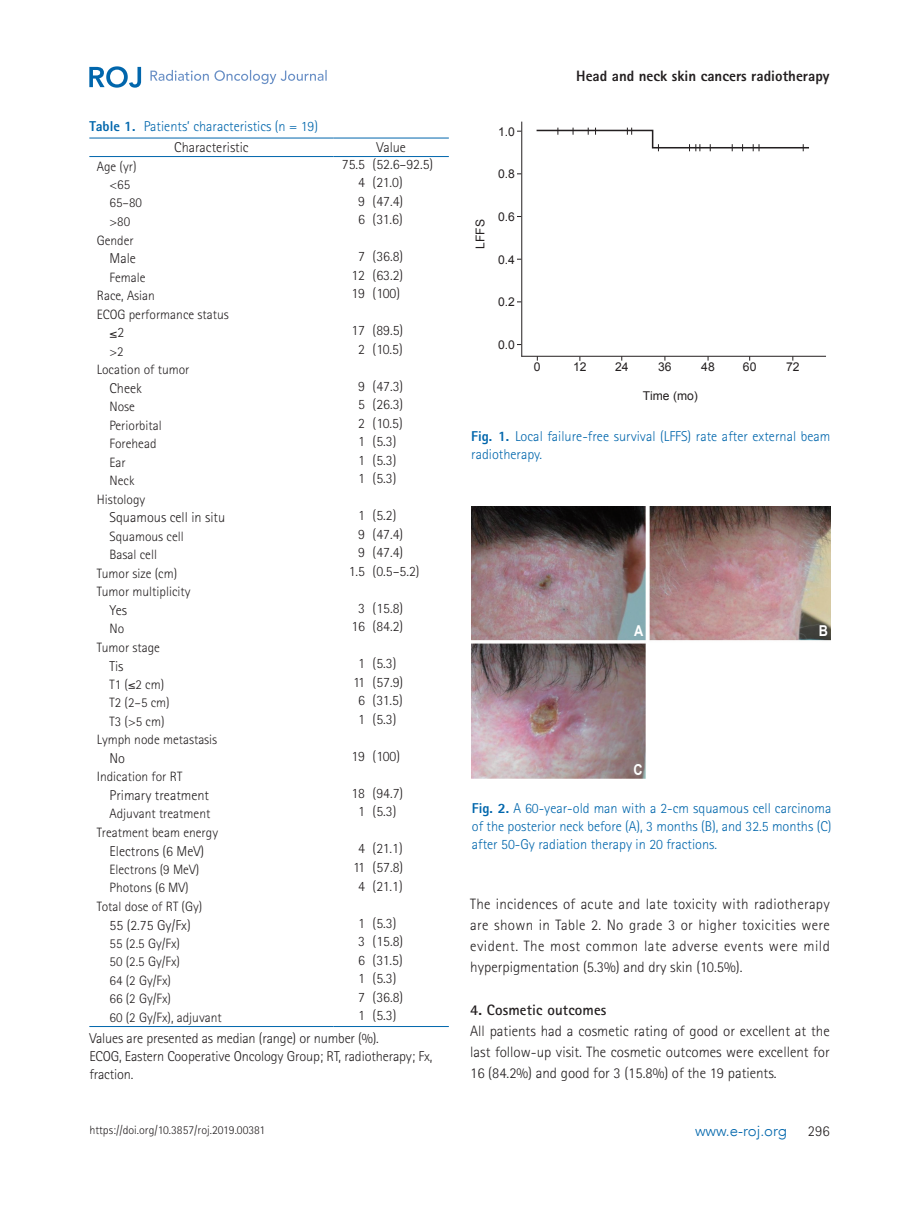
<style>
.page{position:relative;width:919px;height:1217px;background:#fff}
.page>*{position:absolute;margin:0;border:0;box-sizing:border-box;transform-origin:0 0}
.본문첫줄없는것{font:300 15px/21px "Rotis Sans Serif";color:#231f20;text-align:justify}
.t1{font:800 15px "Rotis Sans Serif";color:#231f20}
.본문1제목{font:700 15px "Rotis Sans Serif";letter-spacing:.01em;color:#231f20}
.t2{font:300 15px "Avenir LT";color:#0166ac}
.A{font:700 15px "Arial";color:#fff;scale:.85 1}
.표내용{font:300 14.25px/18px "Rotis Sans Serif";letter-spacing:-.005em;color:#231f20}
.표제목{font:300 14.25px/18px "Rotis Sans Serif";color:#0166ac}
.표내용-2{font:300 13.5px "Rotis Sans Serif";color:#231f20}
.t3{font:12.15px "Arial";color:#231f20}
.t4{font:300 12px "Rotis Sans Serif";color:#231f20}
.s1{font-weight:800}
</style>
<div class="page">
<svg style="left:89px;top:66px;width:52px;height:22px"></svg>
<svg style="left:150px;top:70px;width:176px;height:14px"></svg>
<hr style="left:521px;top:356px;width:305px;height:1px;background:#231f20">
<hr style="left:521px;top:122px;width:1px;height:234px;background:#231f20">
<svg style="left:536px;top:128px;width:273px;height:23px"></svg>
<hr style="left:89px;top:1025px;width:244px;height:1px;background:#0166ac">
<hr style="left:333px;top:1025px;width:116px;height:1px;background:#0166ac">
<hr style="left:89px;top:138px;width:244px;height:1px;background:#0166ac">
<hr style="left:333px;top:138px;width:116px;height:1px;background:#0166ac">
<hr style="left:89px;top:156px;width:244px;height:1px;background:#0166ac">
<hr style="left:333px;top:156px;width:116px;height:1px;background:#0166ac">
<img style="left:472px;top:506px;width:358px;height:272px">
<p class="표제목" style="left:89px;top:117px;width:230px"><span class="s1">Table 1.</span> Patients’ characteristics (n = 19)</p>
<p class="표내용" style="left:174px;top:138px;width:76px">Characteristic</p>
<p class="표내용" style="left:376px;top:138px;width:31px">Value</p>
<p class="표내용-2" style="left:97px;top:158px;width:41px">Age (yr)</p>
<p class="표내용" style="left:342px;top:155px;width:93px">75.5 (52.6–92.5)</p>
<p class="표내용-2" style="left:109px;top:177px;width:22px">&lt;65</p>
<p class="표내용" style="left:358px;top:173px;width:46px">4 (21.0)</p>
<p class="표내용-2" style="left:109px;top:195px;width:34px">65–80</p>
<p class="표내용" style="left:358px;top:192px;width:46px">9 (47.4)</p>
<p class="표내용-2" style="left:109px;top:214px;width:22px">&gt;80</p>
<p class="표내용" style="left:358px;top:210px;width:46px">6 (31.6)</p>
<p class="표내용-2" style="left:97px;top:232px;width:39px">Gender</p>
<p class="표내용" style="left:109px;top:249px;width:28px">Male</p>
<p class="표내용" style="left:358px;top:247px;width:46px">7 (36.8)</p>
<p class="표내용-2" style="left:109px;top:269px;width:37px">Female</p>
<p class="표내용" style="left:351px;top:266px;width:53px">12 (63.2)</p>
<p class="표내용-2" style="left:97px;top:288px;width:60px">Race, Asian</p>
<p class="표내용" style="left:351px;top:284px;width:50px">19 (100)</p>
<p class="표내용-2" style="left:97px;top:306px;width:133px">ECOG performance status</p>
<p class="표내용" style="left:109px;top:323px;width:16px">≤2</p>
<p class="표내용" style="left:351px;top:321px;width:53px">17 (89.5)</p>
<p class="표내용-2" style="left:109px;top:343px;width:16px">&gt;2</p>
<p class="표내용" style="left:358px;top:340px;width:46px">2 (10.5)</p>
<p class="표내용-2" style="left:97px;top:361px;width:94px">Location of tumor</p>
<p class="표내용" style="left:109px;top:379px;width:34px">Cheek</p>
<p class="표내용" style="left:358px;top:377px;width:46px">9 (47.3)</p>
<p class="표내용-2" style="left:109px;top:398px;width:27px">Nose</p>
<p class="표내용" style="left:358px;top:395px;width:46px">5 (26.3)</p>
<p class="표내용-2" style="left:109px;top:417px;width:54px">Periorbital</p>
<p class="표내용" style="left:358px;top:414px;width:46px">2 (10.5)</p>
<p class="표내용-2" style="left:109px;top:435px;width:48px">Forehead</p>
<p class="표내용" style="left:358px;top:432px;width:40px">1 (5.3)</p>
<p class="표내용-2" style="left:109px;top:454px;width:18px">Ear</p>
<p class="표내용" style="left:358px;top:451px;width:40px">1 (5.3)</p>
<p class="표내용-2" style="left:109px;top:472px;width:26px">Neck</p>
<p class="표내용" style="left:358px;top:469px;width:40px">1 (5.3)</p>
<p class="표내용-2" style="left:97px;top:491px;width:50px">Histology</p>
<p class="표내용" style="left:109px;top:508px;width:117px">Squamous cell in situ</p>
<p class="표내용" style="left:358px;top:506px;width:40px">1 (5.2)</p>
<p class="표내용-2" style="left:109px;top:528px;width:76px">Squamous cell</p>
<p class="표내용" style="left:358px;top:525px;width:46px">9 (47.4)</p>
<p class="표내용-2" style="left:109px;top:546px;width:49px">Basal cell</p>
<p class="표내용" style="left:358px;top:543px;width:46px">9 (47.4)</p>
<p class="표내용-2" style="left:97px;top:565px;width:82px">Tumor size (cm)</p>
<p class="표내용" style="left:349px;top:562px;width:72px">1.5 (0.5–5.2)</p>
<p class="표내용-2" style="left:97px;top:583px;width:95px">Tumor multiplicity</p>
<p class="표내용" style="left:109px;top:601px;width:19px">Yes</p>
<p class="표내용" style="left:358px;top:599px;width:46px">3 (15.8)</p>
<p class="표내용-2" style="left:109px;top:620px;width:16px">No</p>
<p class="표내용" style="left:351px;top:617px;width:53px">16 (84.2)</p>
<p class="표내용-2" style="left:97px;top:639px;width:65px">Tumor stage</p>
<p class="표내용" style="left:109px;top:656px;width:15px">Tis</p>
<p class="표내용" style="left:358px;top:654px;width:40px">1 (5.3)</p>
<p class="표내용-2" style="left:109px;top:676px;width:56px">T1 (≤2 cm)</p>
<p class="표내용" style="left:353px;top:673px;width:52px">11 (57.9)</p>
<p class="표내용-2" style="left:109px;top:694px;width:62px">T2 (2–5 cm)</p>
<p class="표내용" style="left:358px;top:691px;width:46px">6 (31.5)</p>
<p class="표내용-2" style="left:109px;top:713px;width:56px">T3 (&gt;5 cm)</p>
<p class="표내용" style="left:358px;top:710px;width:40px">1 (5.3)</p>
<p class="표내용-2" style="left:97px;top:731px;width:122px">Lymph node metastasis</p>
<p class="표내용" style="left:109px;top:749px;width:17px">No</p>
<p class="표내용" style="left:351px;top:747px;width:50px">19 (100)</p>
<p class="표내용-2" style="left:97px;top:768px;width:87px">Indication for RT</p>
<p class="표내용" style="left:109px;top:786px;width:101px">Primary treatment</p>
<p class="표내용" style="left:351px;top:784px;width:53px">18 (94.7)</p>
<p class="표내용-2" style="left:109px;top:805px;width:102px">Adjuvant treatment</p>
<p class="표내용" style="left:358px;top:802px;width:40px">1 (5.3)</p>
<p class="표내용-2" style="left:97px;top:824px;width:123px">Treatment beam energy</p>
<p class="표내용" style="left:109px;top:841px;width:96px">Electrons (6 MeV)</p>
<p class="표내용" style="left:358px;top:839px;width:46px">4 (21.1)</p>
<p class="표내용-2" style="left:109px;top:861px;width:91px">Electrons (9 MeV)</p>
<p class="표내용" style="left:353px;top:858px;width:52px">11 (57.8)</p>
<p class="표내용-2" style="left:109px;top:879px;width:81px">Photons (6 MV)</p>
<p class="표내용" style="left:358px;top:876px;width:46px">4 (21.1)</p>
<p class="표내용-2" style="left:97px;top:898px;width:107px">Total dose of RT (Gy)</p>
<p class="표내용" style="left:109px;top:915px;width:83px">55 (2.75 Gy/Fx)</p>
<p class="표내용" style="left:358px;top:913px;width:40px">1 (5.3)</p>
<p class="표내용-2" style="left:109px;top:935px;width:72px">55 (2.5 Gy/Fx)</p>
<p class="표내용" style="left:358px;top:932px;width:46px">3 (15.8)</p>
<p class="표내용-2" style="left:109px;top:953px;width:72px">50 (2.5 Gy/Fx)</p>
<p class="표내용" style="left:358px;top:950px;width:46px">6 (31.5)</p>
<p class="표내용-2" style="left:109px;top:972px;width:63px">64 (2 Gy/Fx)</p>
<p class="표내용" style="left:358px;top:969px;width:40px">1 (5.3)</p>
<p class="표내용-2" style="left:109px;top:990px;width:63px">66 (2 Gy/Fx)</p>
<p class="표내용" style="left:358px;top:987px;width:46px">7 (36.8)</p>
<p class="표내용-2" style="left:109px;top:1009px;width:114px">60 (2 Gy/Fx), adjuvant</p>
<p class="표내용" style="left:358px;top:1005px;width:40px">1 (5.3)</p>
<p class="표내용" style="left:89px;top:1029px;width:291px">Values are presented as median (range) or number (%).</p>
<p class="표내용" style="left:89px;top:1047px;width:344px">ECOG, Eastern Cooperative Oncology Group; RT, radiotherapy; Fx, fraction.</p>
<p class="t3" style="left:472px;top:249px;width:31px;rotate:-90deg">LFFS</p>
<p class="t3" style="left:498px;top:123px;width:18px">1.0</p>
<p class="t3" style="left:498px;top:166px;width:18px">0.8</p>
<p class="t3" style="left:498px;top:209px;width:18px">0.6</p>
<p class="t3" style="left:498px;top:251px;width:18px">0.4</p>
<p class="t3" style="left:498px;top:294px;width:18px">0.2</p>
<p class="t3" style="left:498px;top:336px;width:18px">0.0</p>
<p class="t1" style="left:576px;top:67px;width:255px">Head and neck skin cancers radiotherapy</p>
<p class="t3" style="left:534px;top:358px;width:8px">0</p>
<p class="t3" style="left:573px;top:359px;width:15px">12</p>
<p class="t3" style="left:615px;top:358px;width:15px">24</p>
<p class="t3" style="left:658px;top:358px;width:15px">36</p>
<p class="t3" style="left:701px;top:358px;width:15px">48</p>
<p class="t3" style="left:742px;top:358px;width:15px">60</p>
<p class="t3" style="left:786px;top:358px;width:15px">72</p>
<p class="t3" style="left:642px;top:388px;width:57px">Time (mo)</p>
<p class="표제목" style="left:471px;top:427px;width:360px"><span class="s1">Fig. 1.</span> Local failure-free survival (LFFS) rate after external beam radiotherapy.</p>
<p class="A" style="left:634px;top:620px;width:12px">A</p>
<p class="A" style="left:633px;top:759px;width:12px">C</p>
<p class="A" style="left:818px;top:620px;width:12px">B</p>
<p class="표제목" style="left:472px;top:798px;width:361px;text-align:justify"><span class="s1">Fig. 2.</span> A 60-year-old man with a 2-cm squamous cell carcinoma of the posterior neck before (A), 3 months (B), and 32.5 months (C) after 50-Gy radiation therapy in 20 fractions.</p>
<p class="본문첫줄없는것" style="left:470px;top:893px;width:361px">The incidences of acute and late toxicity with radiotherapy are shown in Table 2. No grade 3 or higher toxicities were evident. The most common late adverse events were mild hyperpigmentation (5.3%) and dry skin (10.5%).</p>
<p class="본문1제목" style="left:470px;top:999px;width:138px">4. Cosmetic outcomes</p>
<p class="본문첫줄없는것" style="left:470px;top:1019px;width:361px">All patients had a cosmetic rating of good or excellent at the last follow-up visit. The cosmetic outcomes were excellent for 16 (84.2%) and good for 3 (15.8%) of the 19 patients.</p>
<p class="t4" style="left:89px;top:1122px;width:177px">https://doi.org/10.3857/roj.2019.00381</p>
<p class="t2" style="left:695px;top:1121px;width:94px">www.e-roj.org</p>
<p class="본문첫줄없는것" style="left:807px;top:1120px;width:23px">296</p>
</div>
